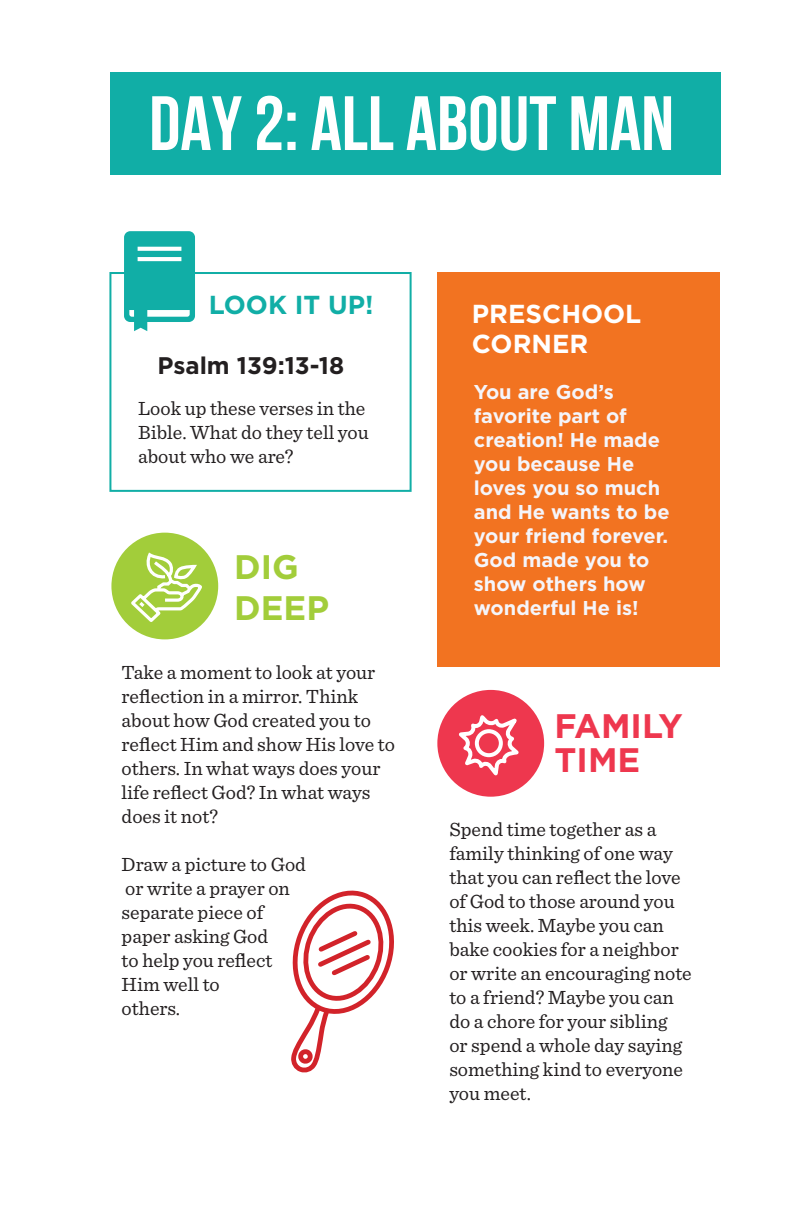
<style>
.page{position:relative;width:792px;height:1224px;background:#fff}
.page>*{position:absolute;margin:0;border:0;box-sizing:border-box;transform-origin:0 0}
.t1{font:700 76.8px "Bebas Neue";color:#fff}
.t2{font:700 34px/34px "Gotham";color:#ee374e}
.t3{font:700 34px/40.8px "Gotham";color:#a2cd3a}
.t4{font:700 26px/30px "Gotham";color:#fff}
.t5{font:700 26px "Gotham";color:#11aea6}
.t6{font:700 24px "Gotham";color:#231f20}
.t7{font:20px/24px "Sentinel";color:#231f20}
.t8{font:700 20px/24px "Gotham";color:#f5f5fa}
</style>
<div class="page">
<div style="left:110px;top:73px;width:611px;height:102px;background:#11aea6"></div>
<div style="left:109px;top:272px;width:303px;height:220px;border:2px solid #11aea6"></div>
<div style="left:111px;top:533px;width:107px;height:106px;background:#a2cd3a;border-radius:50%"></div>
<svg style="left:128px;top:552px;width:76px;height:73px"></svg>
<svg style="left:124px;top:231px;width:71px;height:100px"></svg>
<div style="left:437px;top:690px;width:107px;height:107px;background:#ee374e;border-radius:50%"></div>
<div style="left:437px;top:272px;width:283px;height:394px;background:#f27321"></div>
<svg style="left:451px;top:700px;width:74px;height:83px"></svg>
<div style="left:475px;top:729px;width:28px;height:28px;border:4px solid #fff;border-radius:50%"></div>
<svg style="left:291px;top:890px;width:103px;height:183px"></svg>
<h1 class="t1" style="left:149px;top:79px;width:526px">DAY 2: ALL ABOUT MAN</h1>
<h3 class="t5" style="left:209px;top:293px;width:166px">LOOK IT UP!</h3>
<p class="t6" style="left:157px;top:355px;width:188px">Psalm 139:13-18</p>
<p class="t7" style="left:138px;top:397px;width:232px">Look up these verses in the<br>Bible. What do they tell you about who we are?</p>
<h2 class="t3" style="left:234px;top:548px;width:96px">DIG<br>DEEP</h2>
<p class="t7" style="left:122px;top:661px;width:275px">Take a moment to look at your reflection in a mirror. Think about how God created you to reflect Him and show His love to others. In what ways does your life reflect God? In what ways does it not?</p>
<p class="t7" style="left:122px;top:853px;width:186px">Draw a picture to God or write a prayer on separate piece of paper asking God<br>to help you reflect<br>Him well to<br>others.</p>
<h3 class="t4" style="left:472px;top:301px;width:171px">PRESCHOOL<br>CORNER</h3>
<p class="t8" style="left:474px;top:381px;width:197px">You are God’s favorite part of creation! He made you because He loves you so much and He wants to be your friend forever.<br>God made you to show others how wonderful He is!</p>
<h2 class="t2" style="left:555px;top:711px;width:130px">FAMILY<br>TIME</h2>
<p class="t7" style="left:449px;top:818px;width:244px">Spend time together as a family thinking of one way that you can reflect the love of God to those around you this week. Maybe you can bake cookies for a neighbor or write an encouraging note to a friend? Maybe you can do a chore for your sibling<br>or spend a whole day saying something kind to everyone you meet.</p>
</div>
